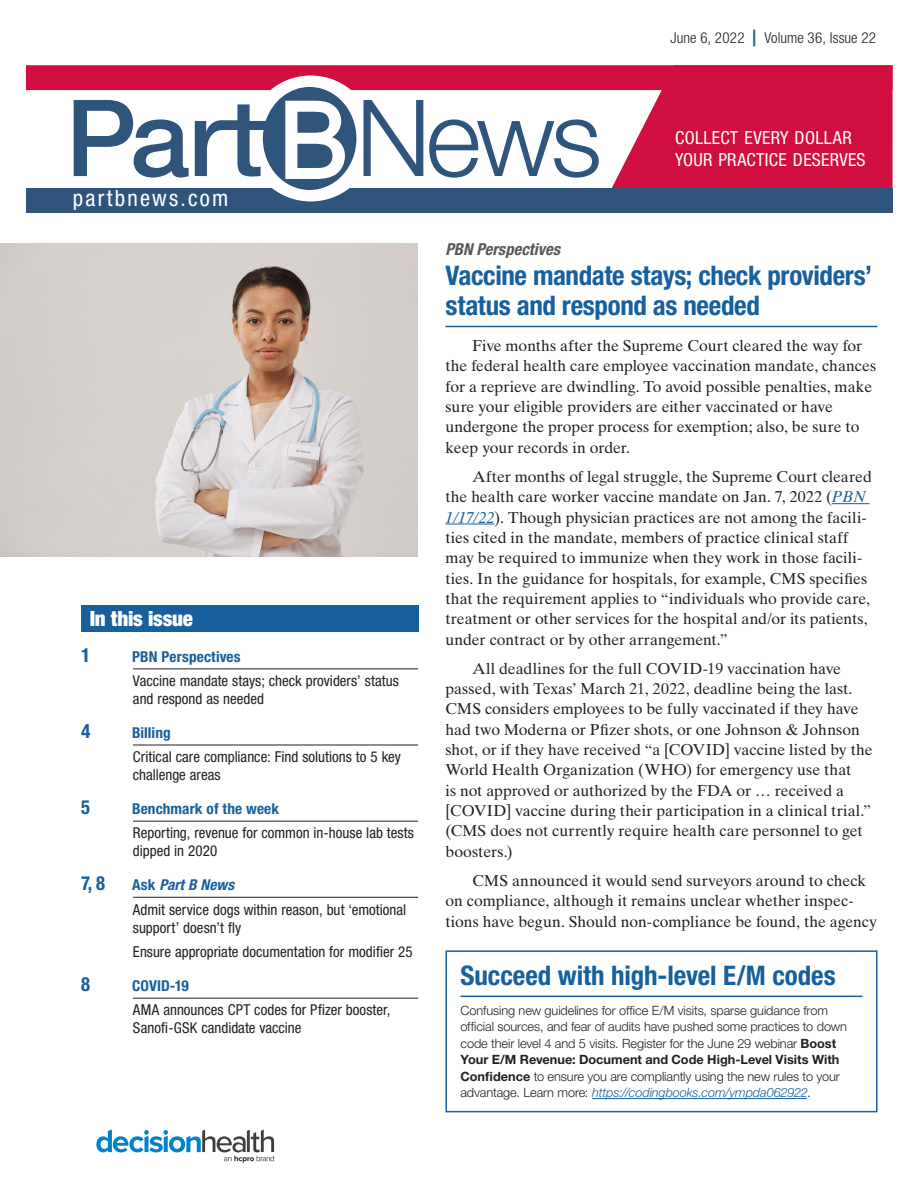
<style>
.page{position:relative;width:918px;height:1188px;background:#fff}
.page>*{position:absolute;margin:0;border:0;box-sizing:border-box;transform-origin:0 0}
.head{font:700 condensed 27px/30.2px "Helvetica Neue LT Std";letter-spacing:-.01em;color:#175f9d}
.t1{font:condensed 22.5px "Helvetica Neue LT Std";letter-spacing:.1em;color:#fff}
.subhead{font:900 condensed 21px "Helvetica Neue LT Std";letter-spacing:-.01em;color:#fff}
.toc_subhead{font:700 condensed 19.5px "Helvetica Neue LT Std";color:#175f9d;scale:.95 1}
.toc_subhead-2{font:700 condensed 19.5px "Helvetica Neue LT Std";color:#175f9d}
.t2{font:condensed 18px/21.6px "Helvetica Neue LT Std";letter-spacing:.02em;color:#fff}
.kicker{font:italic 700 condensed 16.5px "Helvetica Neue LT Std";letter-spacing:-.005em;color:#57585a}
.body{font:15.75px/20.4px "Times Ten LT Std";color:#231f20}
.toc_body_text{font:condensed 15px/18px "Helvetica Neue LT Std";color:#231f20}
.toc_subhead-3{font:700 condensed 15px "Helvetica Neue LT Std";letter-spacing:.005em;color:#175f9d}
.body-2{font:300 condensed 15px "Helvetica Neue LT Std";letter-spacing:.005em;color:#231f20}
.toc_subhead-4{font:italic 700 condensed 15px "Helvetica Neue LT Std";letter-spacing:.005em;color:#175f9d}
.body-sidebar{font:300 12.75px/16.5px "Helvetica Neue LT Std";letter-spacing:-.005em;color:#231f20}
.s1{font-weight:500;font-size:22.5px;color:#175f9d}
.s2{font-style:normal}
.s3{font-style:italic;color:#175f9d}
.s4{font-weight:700}
</style>
<div class="page">
<hr style="left:446px;top:326px;width:432px;height:1px;background:#175f9d">
<hr style="left:832px;top:503px;width:38px;height:1px;background:#175f9d">
<hr style="left:446px;top:524px;width:48px;height:1px;background:#175f9d">
<svg style="left:96px;top:1130px;width:178px;height:33px"></svg>
<hr style="left:133px;top:669px;width:285px;height:1px;background:#231f20">
<hr style="left:133px;top:745px;width:285px;height:1px;background:#231f20">
<hr style="left:133px;top:821px;width:285px;height:1px;background:#231f20">
<hr style="left:133px;top:897px;width:285px;height:1px;background:#231f20">
<hr style="left:133px;top:998px;width:285px;height:1px;background:#231f20">
<svg style="left:612px;top:90px;width:281px;height:98px;background:#d52351"></svg>
<div style="left:26px;top:65px;width:867px;height:25px;background:#d10e40"></div>
<div style="left:26px;top:188px;width:867px;height:25px;background:#30557c"></div>
<div style="left:248px;top:75px;width:126px;height:126px;background:#fff;border-radius:50%"></div>
<svg style="left:74px;top:100px;width:115px;height:78px"></svg>
<svg style="left:195px;top:87px;width:161px;height:103px"></svg>
<svg style="left:363px;top:100px;width:60px;height:76px"></svg>
<svg style="left:429px;top:119px;width:170px;height:59px"></svg>
<div style="left:81px;top:605px;width:337px;height:27px;background:#175f9d"></div>
<hr style="left:460px;top:996px;width:402px;height:1px;background:#175f9d">
<hr style="left:592px;top:1098px;width:215px;height:1px;background:#175f9d">
<div style="left:446px;top:950px;width:432px;height:162px;border:2px solid #175f9d"></div>
<img style="left:0;top:243px;width:418px;height:313px">
<p class="body-2" style="left:671px;top:29px;width:207px">June 6, 2022 <span class="s1">|</span> Volume 36, Issue 22</p>
<p class="t1" style="left:73px;top:185px;width:157px">partbnews.com</p>
<p class="subhead" style="left:90px;top:606px;width:105px">In this issue</p>
<p class="toc_subhead-2" style="left:81px;top:643px;width:11px">1</p>
<p class="toc_subhead-3" style="left:132px;top:648px;width:110px">PBN Perspectives</p>
<p class="toc_body_text" style="left:133px;top:672px;width:267px">Vaccine mandate stays; check providers’ status and respond as needed</p>
<p class="toc_subhead-2" style="left:81px;top:719px;width:11px">4</p>
<p class="toc_subhead-3" style="left:132px;top:724px;width:40px">Billing</p>
<p class="toc_body_text" style="left:133px;top:748px;width:269px">Critical care compliance: Find solutions to 5 key challenge areas</p>
<p class="toc_subhead" style="left:81px;top:795px;width:11px">5</p>
<p class="toc_subhead-3" style="left:132px;top:800px;width:148px">Benchmark of the week</p>
<p class="toc_body_text" style="left:133px;top:824px;width:283px">Reporting, revenue for common in-house lab tests dipped in 2020</p>
<p class="toc_subhead" style="left:81px;top:872px;width:27px">7, 8</p>
<p class="toc_subhead-4" style="left:132px;top:876px;width:104px"><span class="s2">Ask</span> Part B News</p>
<p class="toc_body_text" style="left:133px;top:900px;width:275px">Admit service dogs within reason, but ‘emotional support’ doesn’t fly</p>
<p class="toc_body_text" style="left:133px;top:943px;width:281px">Ensure appropriate documentation for modifier 25</p>
<p class="toc_subhead" style="left:81px;top:972px;width:11px">8</p>
<p class="toc_subhead-3" style="left:132px;top:977px;width:58px">COVID-19</p>
<p class="toc_body_text" style="left:133px;top:1001px;width:259px">AMA announces CPT codes for Pfizer booster,<br>Sanofi-GSK candidate vaccine</p>
<p class="t2" style="left:675px;top:127px;width:192px">COLLECT EVERY DOLLAR<br>YOUR PRACTICE DESERVES</p>
<p class="kicker" style="left:446px;top:239px;width:116px">PBN Perspectives</p>
<p class="head" style="left:446px;top:260px;width:428px">Vaccine mandate stays; check providers’ status and respond as needed</p>
<p class="body" style="left:446px;top:335px;width:432px;text-indent:27px">Five months after the Supreme Court cleared the way for the federal health care employee vaccination mandate, chances for a reprieve are dwindling. To avoid possible penalties, make sure your eligible providers are either vaccinated or have undergone the proper process for exemption; also, be sure to keep your records in order.</p>
<p class="body" style="left:446px;top:466px;width:428px;text-indent:27px">After months of legal struggle, the Supreme Court cleared the health care worker vaccine mandate on Jan. 7, 2022 (<span class="s3">PBN 1/17/22</span>). Though physician practices are not among the facili&shy;ties cited in the mandate, members of practice clinical staff may be required to immunize when they work in those facili&shy;ties. In the guidance for hospitals, for example, CMS specifies that the requirement applies to “individuals who provide care, treatment or other services for the hospital and/or its patients, under contract or by other arrangement.”</p>
<p class="body" style="left:446px;top:658px;width:429px;text-indent:27px">All deadlines for the full COVID-19 vaccination have passed, with Texas’ March 21, 2022, deadline being the last.<br>CMS considers employees to be fully vaccinated if they have had two Moderna or Pfizer shots, or one Johnson &amp; Johnson shot, or if they have received “a [COVID] vaccine listed by the World Health Organization (WHO) for emergency use that<br>is not approved or authorized by the FDA or … received a [COVID] vaccine during their participation in a clinical trial.” (CMS does not currently require health care personnel to get boosters.)</p>
<p class="body" style="left:446px;top:870px;width:433px;text-indent:27px">CMS announced it would send surveyors around to check on compliance, although it remains unclear whether inspec&shy;tions have begun. Should non-compliance be found, the agency</p>
<p class="head" style="left:460px;top:960px;width:377px">Succeed with high-level E/M codes</p>
<p class="body-sidebar" style="left:460px;top:1002px;width:388px">Confusing new guidelines for office E/M visits, sparse guidance from official sources, and fear of audits have pushed some practices to down code their level 4 and 5 visits. Register for the June 29 webinar <span class="s4">Boost Your E/M Revenue: Document and Code High-Level Visits With Confidence</span> to ensure you are compliantly using the new rules to your advantage. Learn more: <span class="s3">https://codingbooks.com/ympda062922</span>.</p>
</div>
